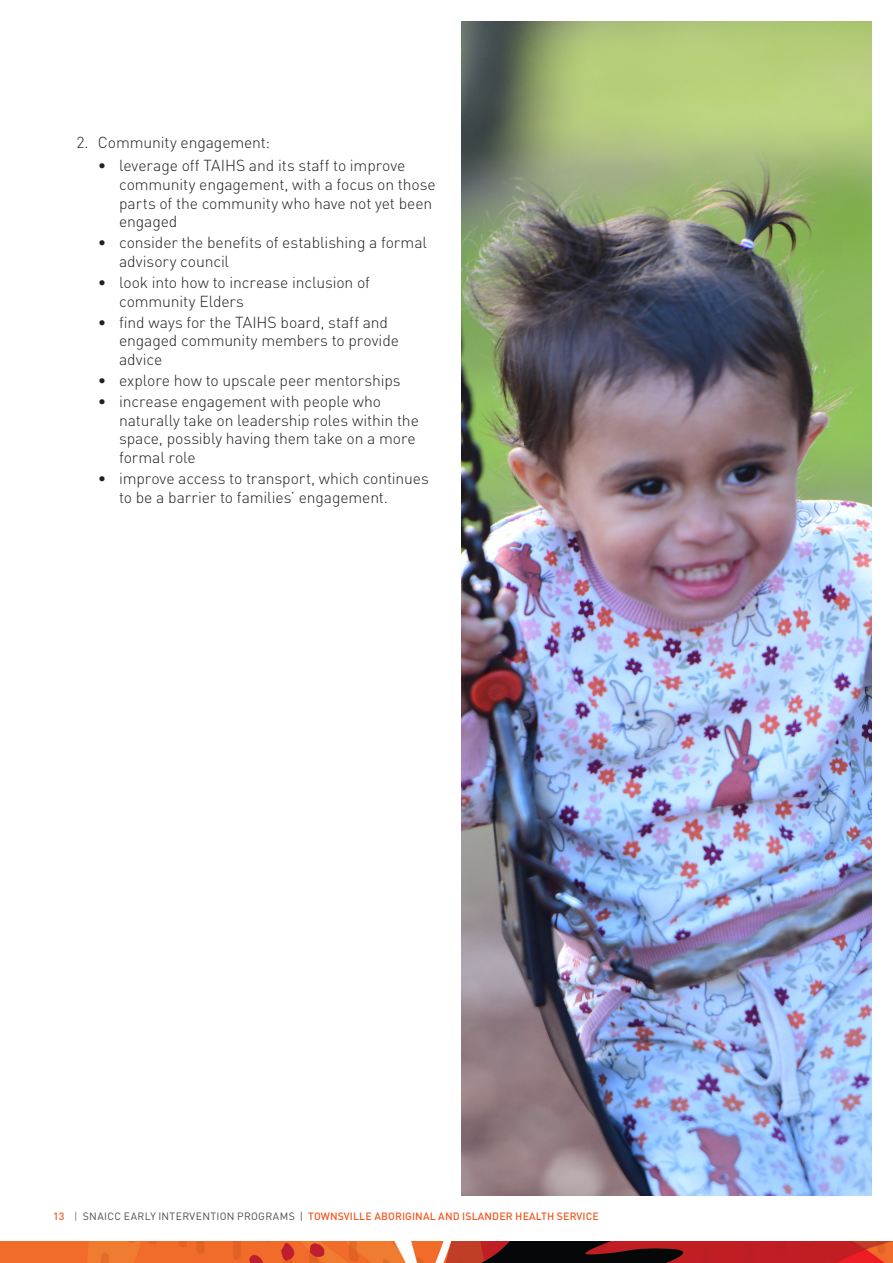
<style>
.page{position:relative;width:893px;height:1263px;background:#fff}
.page>*{position:absolute;margin:0;border:0;box-sizing:border-box;transform-origin:0 0}
.Body_-_DOT_points__n{font:300 15.75px/18.8px "DINOT";letter-spacing:-.005em;color:#231f20}
.Body_-_DOT_points__L{font:300 15.75px/18.8px "DINOT";letter-spacing:-.01em;color:#231f20}
.t1{font:500 10.5px "DINOT";letter-spacing:.01em;color:#f15921}
.s1{font-weight:300;color:#4b4c4d}
.s2{font-weight:400;color:#4b4c4d}
</style>
<div class="page">
<img style="left:0;top:1242px;width:893px;height:21px">
<img style="left:461px;top:21px;width:411px;height:1175px">
<p class="Body_-_DOT_points__n" style="left:77px;top:133px;width:195px">2. Community engagement:</p>
<p class="Body_-_DOT_points__n" style="left:119px;top:156px;width:318px;text-indent:-21px">• leverage off TAIHS and its staff to improve community engagement, with a focus on those parts of the community who have not yet been engaged</p>
<p class="Body_-_DOT_points__n" style="left:119px;top:233px;width:309px;text-indent:-21px">• consider the benefits of establishing a formal advisory council</p>
<p class="Body_-_DOT_points__n" style="left:119px;top:273px;width:252px;text-indent:-21px">• look into how to increase inclusion of community Elders</p>
<p class="Body_-_DOT_points__n" style="left:119px;top:312px;width:281px;text-indent:-21px">• find ways for the TAIHS board, staff and engaged community members to provide advice</p>
<p class="Body_-_DOT_points__n" style="left:98px;top:371px;width:304px">• explore how to upscale peer mentorships</p>
<p class="Body_-_DOT_points__n" style="left:119px;top:392px;width:301px;text-indent:-21px">• increase engagement with people who naturally take on leadership roles within the space, possibly having them take on a more formal role</p>
<p class="Body_-_DOT_points__L" style="left:119px;top:469px;width:311px;text-indent:-21px">• improve access to transport, which continues to be a barrier to families’ engagement.</p>
<p class="t1" style="left:53px;top:1209px;width:547px">13 <span class="s1">|</span> <span class="s2">SNAICC EARLY INTERVENTION PROGRAMS |</span> TOWNSVILLE ABORIGINAL AND ISLANDER HEALTH SERVICE</p>
</div>
